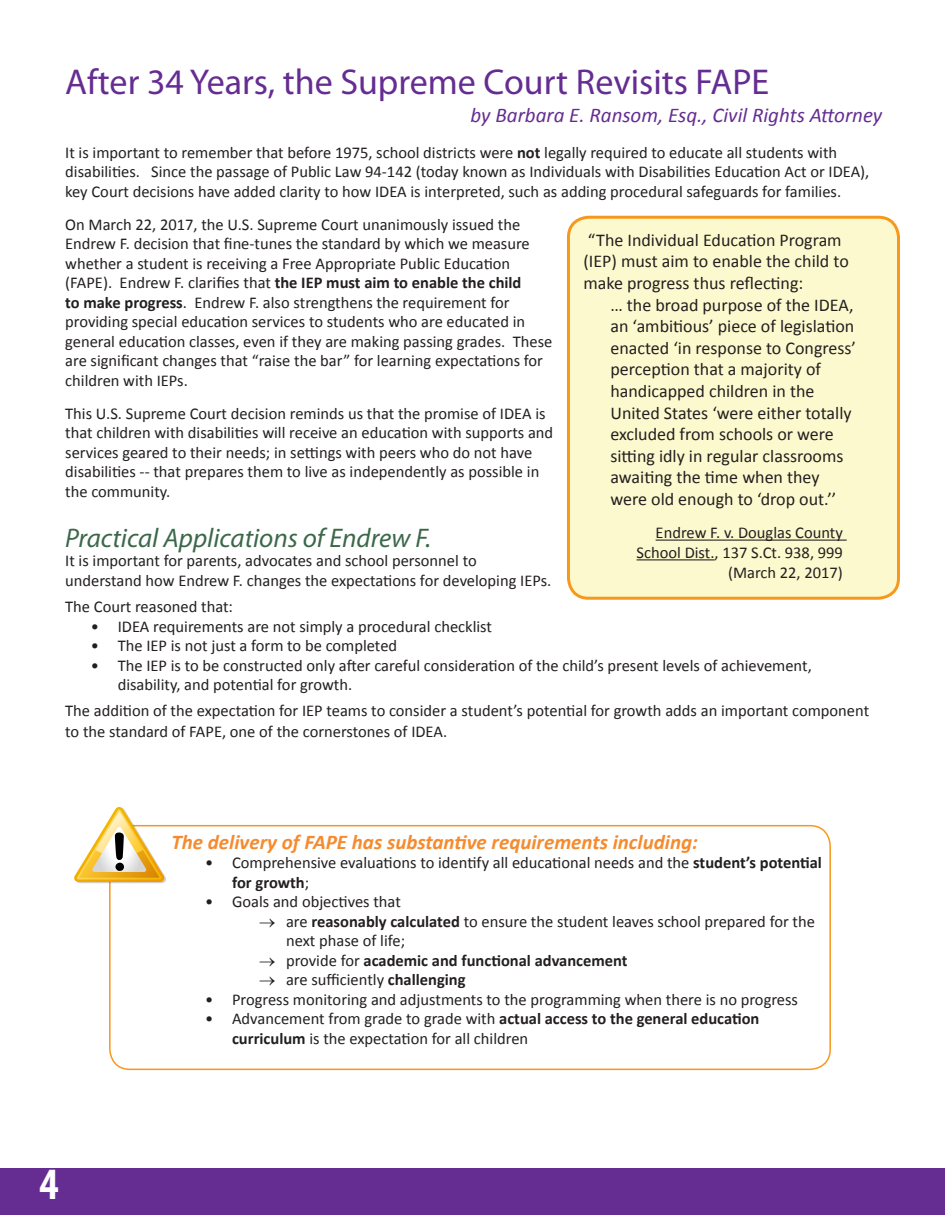
<style>
.page{position:relative;width:945px;height:1215px;background:#fff}
.page>*{position:absolute;margin:0;border:0;box-sizing:border-box;transform-origin:0 0}
.t1{font:700 condensed 45px "Myriad Pro";color:#fff}
.t2{font:36px "Myriad Pro";color:#652d91}
.t3{font:italic 27px "Myriad Pro";color:#3c684a}
.t4{font:italic 700 21px "Calibri";color:#f58b2e}
.t5{font:italic 21px "Calibri";color:#652d91}
.t6{font:18px/21.6px "Calibri";color:#231f20}
.t7{font:16.5px/19.5px "Calibri";color:#231f20}
.t8{font:700 16.5px "Calibri";color:#231f20}
.s1{font-weight:700}
.s2{font-weight:400}
</style>
<div class="page">
<div style="left:0;top:1169px;width:945px;height:46px;background:#652d91"></div>
<div style="left:568px;top:217px;width:331px;height:381px;background:#fcf9ce;border-radius:20px"></div>
<hr style="left:656px;top:540px;width:191px;height:1px;background:#231f20">
<hr style="left:637px;top:559px;width:78px;height:1px;background:#231f20">
<div style="left:567px;top:216px;width:333px;height:384px;border:3px solid #f7981d;border-radius:20px"></div>
<div style="left:109px;top:825px;width:722px;height:245px;border:2px solid #f7981d;border-radius:20px"></div>
<svg style="left:74px;top:807px;width:92px;height:76px"></svg>
<p class="t2" style="left:65px;top:60px;width:706px">After 34 Years, the Supreme Court Revisits FAPE</p>
<p class="t5" style="left:471px;top:101px;width:413px">by Barbara E. Ransom, Esq., Civil Rights Attorney</p>
<p class="t7" style="left:65px;top:142px;width:806px">It is important to remember that before 1975, school districts were <span class="s1">not</span> legally required to educate all students with disabilities. Since the passage of Public Law 94-142 (today known as Individuals with Disabilities Education Act or IDEA), key Court decisions have added clarity to how IDEA is interpreted, such as adding procedural safeguards for families.</p>
<p class="t7" style="left:65px;top:214px;width:466px">On March 22, 2017, the U.S. Supreme Court unanimously issued the Endrew F. decision that fine-tunes the standard by which we measure whether a student is receiving a Free Appropriate Public Education (FAPE). Endrew F. clarifies that <span class="s1">the IEP must aim to enable the child</span></p>
<p class="t7" style="left:65px;top:292px;width:489px"><span class="s1">to make progress</span>. Endrew F. also strengthens the requirement for providing special education services to students who are educated in general education classes, even if they are making passing grades. These are significant changes that “raise the bar” for learning expectations for children with IEPs.</p>
<p class="t7" style="left:65px;top:403px;width:490px">This U.S. Supreme Court decision reminds us that the promise of IDEA is that children with disabilities will receive an education with supports and services geared to their needs; in settings with peers who do not have disabilities -- that prepares them to live as independently as possible in the community.</p>
<p class="t3" style="left:65px;top:521px;width:368px">Practical Applications of Endrew F.</p>
<p class="t7" style="left:65px;top:551px;width:488px">It is important for parents, advocates and school personnel to understand how Endrew F. changes the expectations for developing IEPs.</p>
<p class="t7" style="left:65px;top:597px;width:169px">The Court reasoned that:</p>
<p class="t7" style="left:91px;top:616px;width:403px">• IDEA requirements are not simply a procedural checklist</p>
<p class="t7" style="left:91px;top:636px;width:308px">• The IEP is not just a form to be completed</p>
<p class="t7" style="left:118px;top:655px;width:696px;text-indent:-27px">• The IEP is to be constructed only after careful consideration of the child’s present levels of achievement, disability, and potential for growth.</p>
<p class="t7" style="left:65px;top:700px;width:805px;line-height:21px">The addition of the expectation for IEP teams to consider a student’s potential for growth adds an important component to the standard of FAPE, one of the cornerstones of IDEA.</p>
<p class="t6" style="left:583px;top:229px;width:267px">“The Individual Education Program (IEP) must aim to enable the child to make progress thus reflecting:</p>
<p class="t6" style="left:610px;top:294px;width:247px">… the broad purpose of the IDEA, an ‘ambitious’ piece of legislation enacted ‘in response to Congress’ perception that a majority of handicapped children in the<br>United States ‘were either totally excluded from schools or were sitting idly in regular classrooms awaiting the time when they were old enough to ‘drop out.’’</p>
<p class="t7" style="left:637px;top:523px;width:208px;text-align:right">Endrew F. v. Douglas County<br>School Dist., 137 S.Ct. 938, 999 (March 22, 2017)</p>
<p class="t1" style="left:40px;top:1155px;width:21px">4</p>
<p class="t4" style="left:171px;top:829px;width:528px">The delivery of FAPE has substantive requirements including:</p>
<p class="t7" style="left:232px;top:853px;width:591px;text-indent:-27px">• Comprehensive evaluations to identify all educational needs and the <span class="s1">student’s potential for growth</span>;</p>
<p class="t7" style="left:205px;top:892px;width:197px">• Goals and objectives that</p>
<p class="t7" style="left:286px;top:912px;width:530px;text-indent:-27px">→ are <span class="s1">reasonably calculated</span> to ensure the student leaves school prepared for the next phase of life;</p>
<p class="t8" style="left:259px;top:950px;width:370px">→ <span class="s2">provide for</span> academic and functional advancement</p>
<p class="t7" style="left:259px;top:970px;width:208px">→ are sufficiently <span class="s1">challenging</span></p>
<p class="t7" style="left:205px;top:990px;width:595px">• Progress monitoring and adjustments to the programming when there is no progress</p>
<p class="t7" style="left:232px;top:1009px;width:529px;text-indent:-27px">• Advancement from grade to grade with <span class="s1">actual access to the general education curriculum</span> is the expectation for all children</p>
</div>
